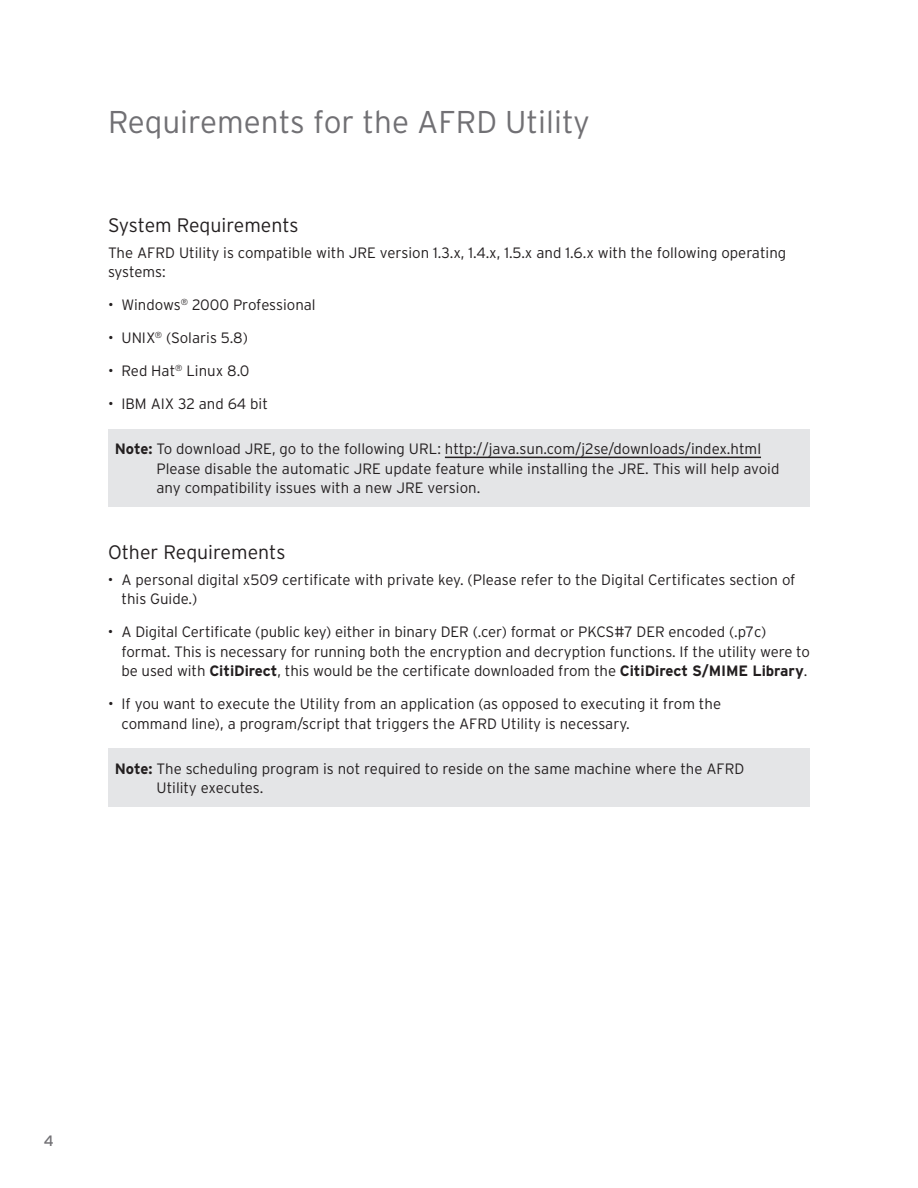
<style>
.page{position:relative;width:918px;height:1188px;background:#fff}
.page>*{position:absolute;margin:0;border:0;box-sizing:border-box;transform-origin:0 0}
.t1{font:300 31.5px "Interstate";color:#717074}
.t2{font:300 19.5px "Interstate";color:#231f20}
.t3{font:300 15px/19.5px "Interstate";color:#231f20}
.t4{font:15px "Interstate";color:#717074}
.s1{font-weight:700}
</style>
<div class="page">
<div style="left:108px;top:429px;width:702px;height:78px;background:#e4e5e7"></div>
<hr style="left:445px;top:457px;width:316px;height:1px;background:#231f20">
<div style="left:108px;top:748px;width:702px;height:59px;background:#e4e5e7"></div>
<h1 class="t1" style="left:108px;top:110px;width:483px">Requirements for the AFRD Utility</h1>
<h2 class="t2" style="left:108px;top:217px;width:192px">System Requirements</h2>
<p class="t3" style="left:108px;top:244px;width:680px">The AFRD Utility is compatible with JRE version 1.3.x, 1.4.x, 1.5.x and 1.6.x with the following operating systems:</p>
<p class="t3" style="left:108px;top:297px;width:209px">• Windows<sup>®</sup> 2000 Professional</p>
<p class="t3" style="left:108px;top:330px;width:142px">• UNIX<sup>®</sup> (Solaris 5.8)</p>
<p class="t3" style="left:108px;top:363px;width:143px">• Red Hat<sup>®</sup> Linux 8.0</p>
<p class="t3" style="left:108px;top:396px;width:161px">• IBM AIX 32 and 64 bit</p>
<p class="t3" style="left:157px;top:441px;width:624px;text-indent:-42px"><span class="s1">Note:</span> To download JRE, go to the following URL: http://java.sun.com/j2se/downloads/index.html<br>Please disable the automatic JRE update feature while installing the JRE. This will help avoid any compatibility issues with a new JRE version.</p>
<h2 class="t2" style="left:108px;top:544px;width:179px">Other Requirements</h2>
<p class="t3" style="left:121px;top:571px;width:676px;text-indent:-14px">• A personal digital x509 certificate with private key. (Please refer to the Digital Certificates section of this Guide.)</p>
<p class="t3" style="left:121px;top:624px;width:690px;text-indent:-14px">• A Digital Certificate (public key) either in binary DER (.cer) format or PKCS#7 DER encoded (.p7c) format. This is necessary for running both the encryption and decryption functions. If the utility were to be used with <span class="s1">CitiDirect</span>, this would be the certificate downloaded from the <span class="s1">CitiDirect S/MIME Library</span>.</p>
<p class="t3" style="left:122px;top:696px;width:601px;text-indent:-14px">• If you want to execute the Utility from an application (as opposed to executing it from the command line), a program/script that triggers the AFRD Utility is necessary.</p>
<p class="t3" style="left:157px;top:760px;width:589px;text-indent:-42px"><span class="s1">Note:</span> The scheduling program is not required to reside on the same machine where the AFRD<br>Utility executes.</p>
<p class="t4" style="left:44px;top:1135px;width:12px">4</p>
</div>
